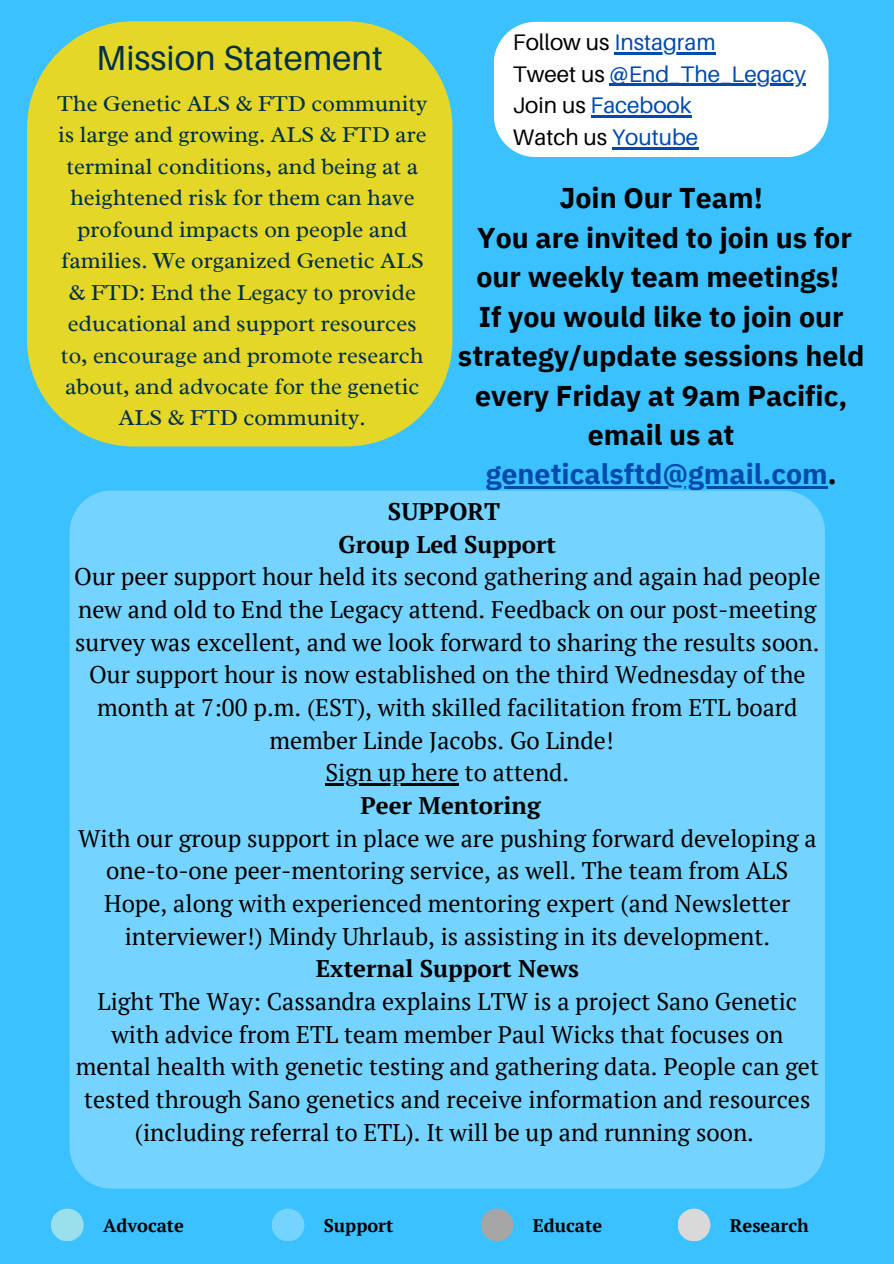
<style>
.page{position:relative;width:894px;height:1264px;background:#fff}
.page>*{position:absolute;margin:0;border:0;box-sizing:border-box;transform-origin:0 0}
.t1{font:34.65px "Aileron";color:#043047}
.t2{font:700 28.5px/39.5px "IBM Plex Sans";color:#000}
.t3{font:24px/32.7px "PT Serif";color:#000;text-align:center}
.t4{font:700 24px "PT Serif";color:#000}
.t5{font:23.1px/31.5px "Radley";color:#043047;text-align:center}
.t6{font:22.5px "Aileron";color:#004aad}
.t7{font:22.5px "Aileron";color:#000}
.t8{font:700 18.15px "PT Serif";color:#000}
.s1{color:#000}
.s2{color:#004aad}
</style>
<div class="page">
<div style="left:0;top:0;width:893px;height:1263px;background:#3bc1ff"></div>
<div style="left:27px;top:21px;width:425px;height:425px;background:#e4d728;border-radius:106px"></div>
<div style="left:494px;top:22px;width:334px;height:135px;background:#fff"></div>
<hr style="left:614px;top:52px;width:101px;height:2px;background:#004aad">
<hr style="left:609px;top:84px;width:196px;height:2px;background:#004aad">
<hr style="left:590px;top:115px;width:101px;height:3px;background:#004aad">
<hr style="left:612px;top:147px;width:86px;height:2px;background:#004aad">
<div style="left:271px;top:1208px;width:33px;height:33px;background:#75d4ff;border-radius:50%"></div>
<div style="left:480px;top:1208px;width:33px;height:33px;background:#a6a6a6;border-radius:50%"></div>
<div style="left:51px;top:1208px;width:33px;height:33px;background:#99dfec;border-radius:50%"></div>
<div style="left:677px;top:1208px;width:33px;height:33px;background:#d9d9d9;border-radius:50%"></div>
<hr style="left:485px;top:486px;width:342px;height:3px;background:#004aad">
<div style="left:70px;top:490px;width:754px;height:698px;background:#75d4ff"></div>
<hr style="left:325px;top:783px;width:134px;height:2px;background:#000">
<p class="t6" style="left:513px;top:28px;width:204px"><span class="s1">Follow us</span> Instagram</p>
<p class="t6" style="left:513px;top:60px;width:294px"><span class="s1">Tweet us</span> @End_The_Legacy</p>
<p class="t6" style="left:513px;top:91px;width:180px"><span class="s1">Join us</span> Facebook</p>
<p class="t7" style="left:513px;top:123px;width:187px">Watch us <span class="s2">Youtube</span></p>
<p class="t1" style="left:96px;top:36px;width:288px">Mission Statement</p>
<p class="t5" style="left:57px;top:87px;width:372px">The Genetic ALS &amp; FTD community is large and growing. ALS &amp; FTD are terminal conditions, and being at a heightened risk for them can have profound impacts on people and families. We organized Genetic ALS &amp; FTD: End the Legacy to provide educational and support resources to, encourage and promote research about, and advocate for the genetic<br>ALS &amp; FTD community.</p>
<p class="t2" style="left:559px;top:178px;width:205px">Join Our Team!</p>
<p class="t2" style="left:476px;top:217px;width:377px">You are invited to join us for our weekly team meetings!</p>
<p class="t2" style="left:458px;top:296px;width:408px;text-align:center">If you would like to join our strategy/update sessions held every Friday at 9am Pacific, email us at <span class="s2">geneticalsftd@gmail.com</span>.</p>
<p class="t4" style="left:388px;top:495px;width:114px">SUPPORT</p>
<p class="t4" style="left:338px;top:527px;width:219px">Group Led Support</p>
<p class="t3" style="left:74px;top:560px;width:747px">Our peer support hour held its second gathering and again had people new and old to End the Legacy attend. Feedback on our post-meeting survey was excellent, and we look forward to sharing the results soon.<br>Our support hour is now established on the third Wednesday of the month at 7:00 p.m. (EST), with skilled facilitation from ETL board member Linde Jacobs. Go Linde!</p>
<p class="t3" style="left:325px;top:755px;width:245px">Sign up here to attend.</p>
<p class="t4" style="left:360px;top:789px;width:181px">Peer Mentoring</p>
<p class="t3" style="left:78px;top:821px;width:740px">With our group support in place we are pushing forward developing a one-to-one peer-mentoring service, as well. The team from ALS Hope, along with experienced mentoring expert (and Newsletter interviewer!) Mindy Uhrlaub, is assisting in its development.</p>
<p class="t4" style="left:315px;top:952px;width:265px">External Support News</p>
<p class="t3" style="left:76px;top:984px;width:744px">Light The Way: Cassandra explains LTW is a project Sano Genetic with advice from ETL team member Paul Wicks that focuses on mental health with genetic testing and gathering data. People can get tested through Sano genetics and receive information and resources (including referral to ETL). It will be up and running soon.</p>
<p class="t8" style="left:103px;top:1212px;width:82px">Advocate</p>
<p class="t8" style="left:324px;top:1212px;width:71px">Support</p>
<p class="t8" style="left:532px;top:1212px;width:71px">Educate</p>
<p class="t8" style="left:729px;top:1212px;width:80px">Research</p>
</div>
